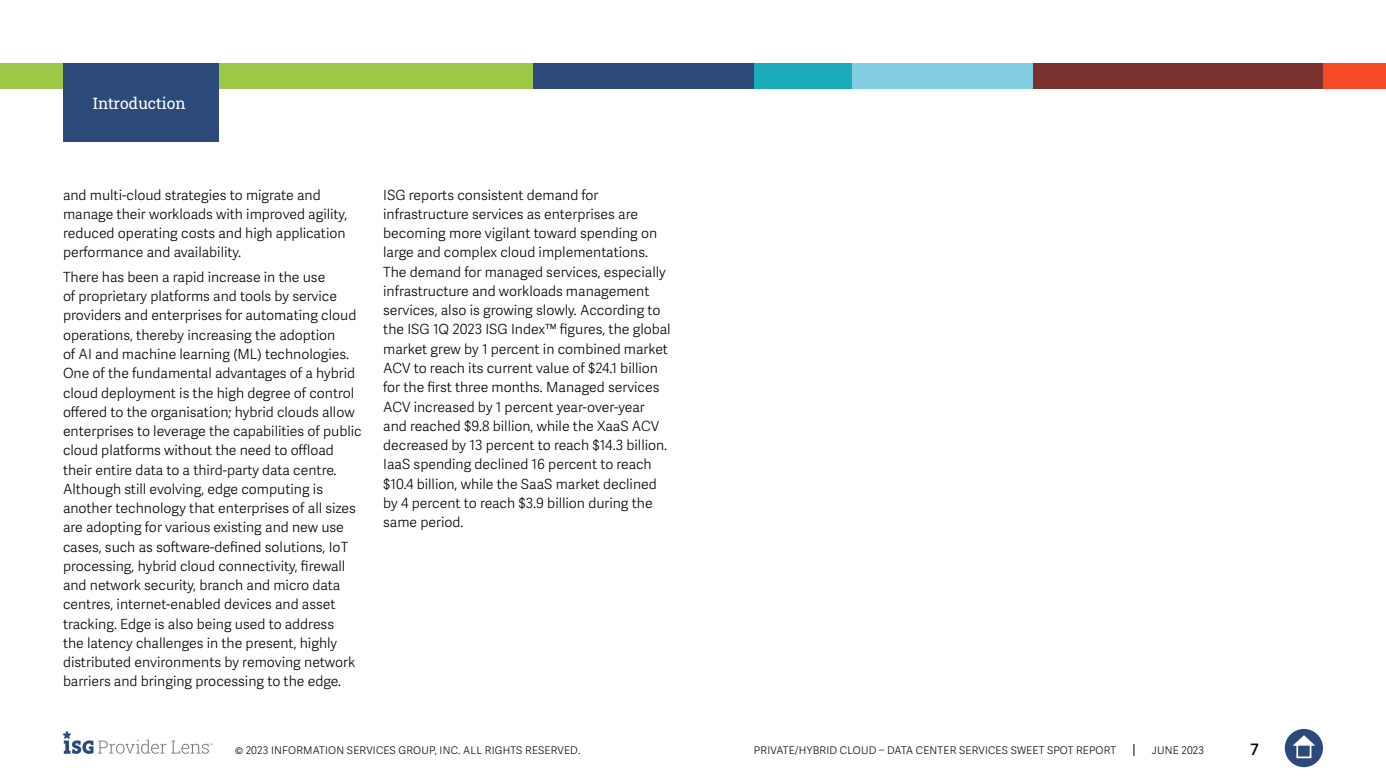
<style>
.page{position:relative;width:1386px;height:780px;background:#fff}
.page>*{position:absolute;margin:0;border:0;box-sizing:border-box;transform-origin:0 0}
.t1{font:15.75px "Roboto Slab ISG P Regular";color:#fff}
.t2{font:600 15.75px "Adelle Sans";color:#000}
.t3{font:300 14px/19.2px "Adelle Sans";color:#000}
.t4{font:300 10.5px "Adelle Sans";letter-spacing:.02em;color:#000}
</style>
<div class="page">
<svg style="left:1133px;top:744px;width:1px;height:12px"></svg>
<div style="left:1285px;top:729px;width:38px;height:38px;background:#2b4a79;border-radius:50%"></div>
<svg style="left:1293px;top:735px;width:22px;height:10px"></svg>
<div style="left:1296px;top:743px;width:15px;height:15px;border:2px solid #fff"></div>
<svg style="left:63px;top:731px;width:150px;height:23px"></svg>
<div style="left:0;top:63px;width:533px;height:25px;background:#9bc947"></div>
<div style="left:533px;top:63px;width:223px;height:25px;background:#2b4a79"></div>
<div style="left:850px;top:63px;width:184px;height:25px;background:#84cee3"></div>
<div style="left:1323px;top:63px;width:63px;height:25px;background:#f54a26"></div>
<div style="left:1033px;top:63px;width:290px;height:25px;background:#7a302e"></div>
<div style="left:754px;top:63px;width:98px;height:25px;background:#1cabb9"></div>
<div style="left:63px;top:63px;width:155px;height:79px;background:#2b4a79"></div>
<p class="t1" style="left:93px;top:92px;width:94px">Introduction</p>
<p class="t3" style="left:63px;top:185px;width:286px">and multi-cloud strategies to migrate and manage their workloads with improved agility, reduced operating costs and high application performance and availability.</p>
<p class="t3" style="left:63px;top:268px;width:300px">There has been a rapid increase in the use<br>of proprietary platforms and tools by service providers and enterprises for automating cloud operations, thereby increasing the adoption<br>of AI and machine learning (ML) technologies.<br>One of the fundamental advantages of a hybrid cloud deployment is the high degree of control offered to the organisation; hybrid clouds allow enterprises to leverage the capabilities of public cloud platforms without the need to offload their entire data to a third-party data centre.<br>Although still evolving, edge computing is another technology that enterprises of all sizes are adopting for various existing and new use cases, such as software-defined solutions, IoT processing, hybrid cloud connectivity, firewall and network security, branch and micro data centres, internet-enabled devices and asset tracking. Edge is also being used to address<br>the latency challenges in the present, highly distributed environments by removing network barriers and bringing processing to the edge.</p>
<p class="t3" style="left:383px;top:185px;width:289px">ISG reports consistent demand for infrastructure services as enterprises are becoming more vigilant toward spending on large and complex cloud implementations.<br>The demand for managed services, especially infrastructure and workloads management services, also is growing slowly. According to the ISG 1Q 2023 ISG Index™ figures, the global market grew by 1 percent in combined market ACV to reach its current value of $24.1 billion for the first three months. Managed services ACV increased by 1 percent year-over-year and reached $9.8 billion, while the XaaS ACV decreased by 13 percent to reach $14.3 billion.<br>IaaS spending declined 16 percent to reach $10.4 billion, while the SaaS market declined by 4 percent to reach $3.9 billion during the same period.</p>
<p class="t4" style="left:235px;top:744px;width:347px">© 2023 INFORMATION SERVICES GROUP, INC. ALL RIGHTS RESERVED.</p>
<p class="t4" style="left:754px;top:744px;width:364px">PRIVATE/HYBRID CLOUD – DATA CENTER SERVICES SWEET SPOT REPORT</p>
<p class="t4" style="left:1152px;top:744px;width:54px">JUNE 2023</p>
<p class="t2" style="left:1251px;top:740px;width:10px">7</p>
</div>
